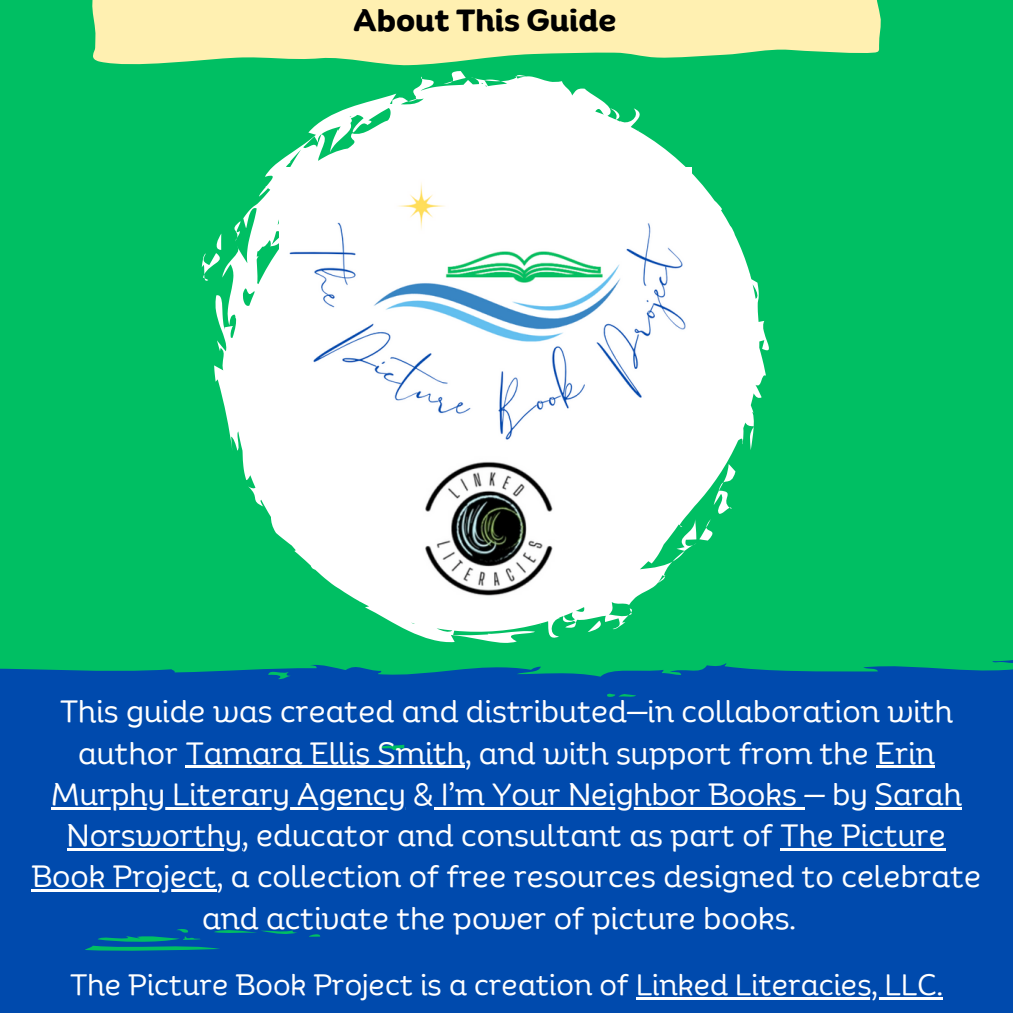
<style>
.page{position:relative;width:1013px;height:1013px;background:#fff}
.page>*{position:absolute;margin:0;border:0;box-sizing:border-box;transform-origin:0 0}
.t1{font:30px/41.2px "Binate Display";color:#fff;text-align:center}
.t2{font:700 29.88px "Binate Display";color:#000}
.t3{font:28.75px "Binate Display";color:#fff}
</style>
<div class="page">
<div style="left:0;top:0;width:1012px;height:1012px;background:#00bf63"></div>
<svg style="left:92px;top:0;width:789px;height:66px;background:#dce9a6"></svg>
<svg style="left:451px;top:71px;width:14px;height:5px"></svg>
<svg style="left:201px;top:253px;width:13px;height:28px"></svg>
<svg style="left:214px;top:76px;width:555px;height:567px;fill:#fff"></svg>
<div style="left:0;top:660px;width:1012px;height:352px;background:#004aad"></div>
<img style="left:279px;top:168px;width:413px;height:287px">
<img style="left:413px;top:455px;width:144px;height:144px">
<hr style="left:186px;top:765px;width:279px;height:3px;background:#fff">
<hr style="left:876px;top:765px;width:58px;height:3px;background:#fff">
<hr style="left:51px;top:806px;width:355px;height:3px;background:#fff">
<hr style="left:433px;top:806px;width:371px;height:3px;background:#fff">
<hr style="left:875px;top:806px;width:86px;height:3px;background:#fff">
<hr style="left:67px;top:848px;width:175px;height:2px;background:#fff">
<hr style="left:780px;top:848px;width:166px;height:2px;background:#fff">
<hr style="left:32px;top:889px;width:185px;height:3px;background:#fff">
<hr style="left:636px;top:997px;width:306px;height:2px;background:#fff">
<p class="t2" style="left:354px;top:-8px;width:264px">About This Guide</p>
<p class="t1" style="left:32px;top:687px;width:951px">This guide was created and distributed—in collaboration with author Tamara Ellis Smith, and with support from the Erin Murphy Literary Agency &amp; I’m Your Neighbor Books — by Sarah Norsworthy, educator and consultant as part of The Picture Book Project, a collection of free resources designed to celebrate and activate the power of picture books.</p>
<p class="t3" style="left:70px;top:957px;width:874px">The Picture Book Project is a creation of Linked Literacies, LLC.</p>
</div>
